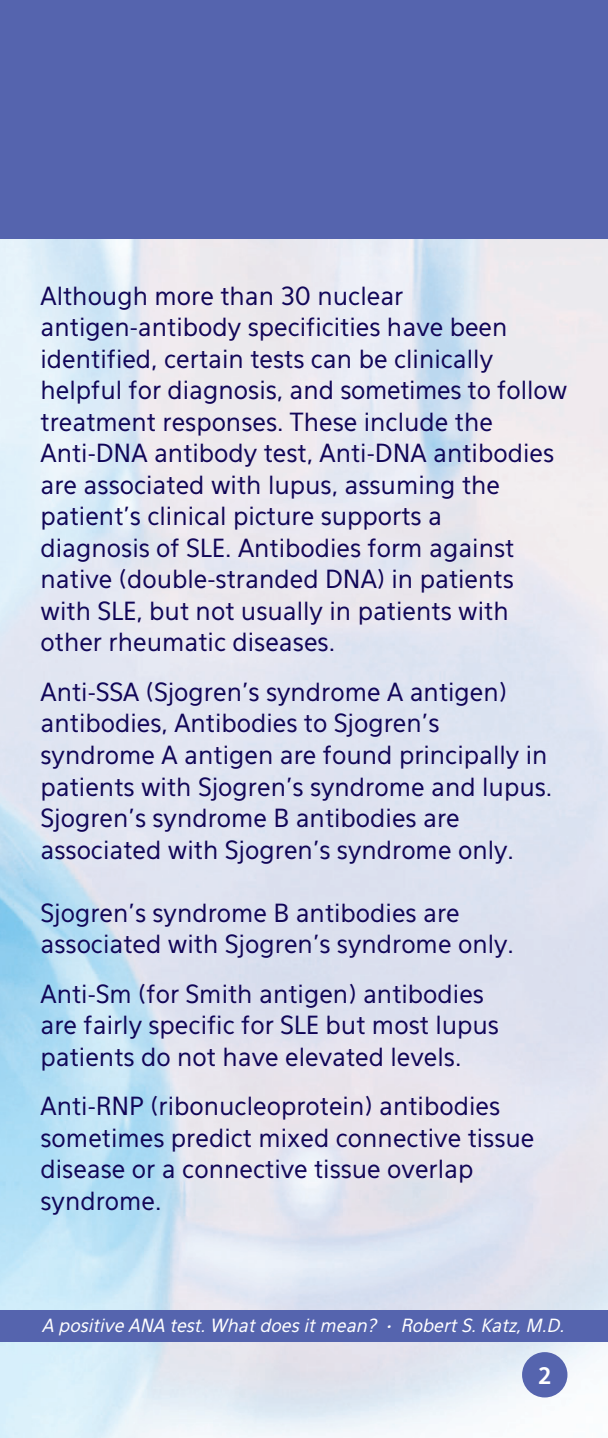
<style>
.page{position:relative;width:608px;height:1438px;background:#fff}
.page>*{position:absolute;margin:0;border:0;box-sizing:border-box;transform-origin:0 0}
.t1{font:24.75px/31.5px "Eau Sans";color:#110658}
.t2{font:700 22.5px "Eau Sans";color:#fff}
.t3{font:italic 18px "Eau Sans Book Lining";color:#fff}
</style>
<div class="page">
<img style="left:0;top:239px;width:608px;height:1199px">
<div style="left:0;top:0;width:608px;height:239px;background:#5564ae"></div>
<div style="left:0;top:1309px;width:608px;height:32px;background:#5564ae"></div>
<div style="left:522px;top:1352px;width:45px;height:45px;background:#5564ae;border-radius:50%"></div>
<p class="t1" style="left:40px;top:280px;width:528px">Although more than 30 nuclear antigen-antibody specificities have been identified, certain tests can be clinically helpful for diagnosis, and sometimes to follow treatment responses. These include the Anti-DNA antibody test, Anti-DNA antibodies are associated with lupus, assuming the patient’s clinical picture supports a<br>diagnosis of SLE. Antibodies form against native (double-stranded DNA) in patients with SLE, but not usually in patients with other rheumatic diseases.</p>
<p class="t1" style="left:40px;top:676px;width:513px">Anti-SSA (Sjogren’s syndrome A antigen) antibodies, Antibodies to Sjogren’s syndrome A antigen are found principally in patients with Sjogren’s syndrome and lupus.<br>Sjogren’s syndrome B antibodies are associated with Sjogren’s syndrome only.</p>
<p class="t1" style="left:40px;top:897px;width:475px">Sjogren’s syndrome B antibodies are associated with Sjogren’s syndrome only.</p>
<p class="t1" style="left:40px;top:978px;width:460px">Anti-Sm (for Smith antigen) antibodies are fairly specific for SLE but most lupus patients do not have elevated levels.</p>
<p class="t1" style="left:40px;top:1090px;width:495px">Anti-RNP (ribonucleoprotein) antibodies sometimes predict mixed connective tissue disease or a connective tissue overlap syndrome.</p>
<p class="t3" style="left:43px;top:1315px;width:523px">A positive ANA test. What does it mean? • Robert S. Katz, M.D.</p>
<p class="t2" style="left:538px;top:1362px;width:15px">2</p>
</div>
